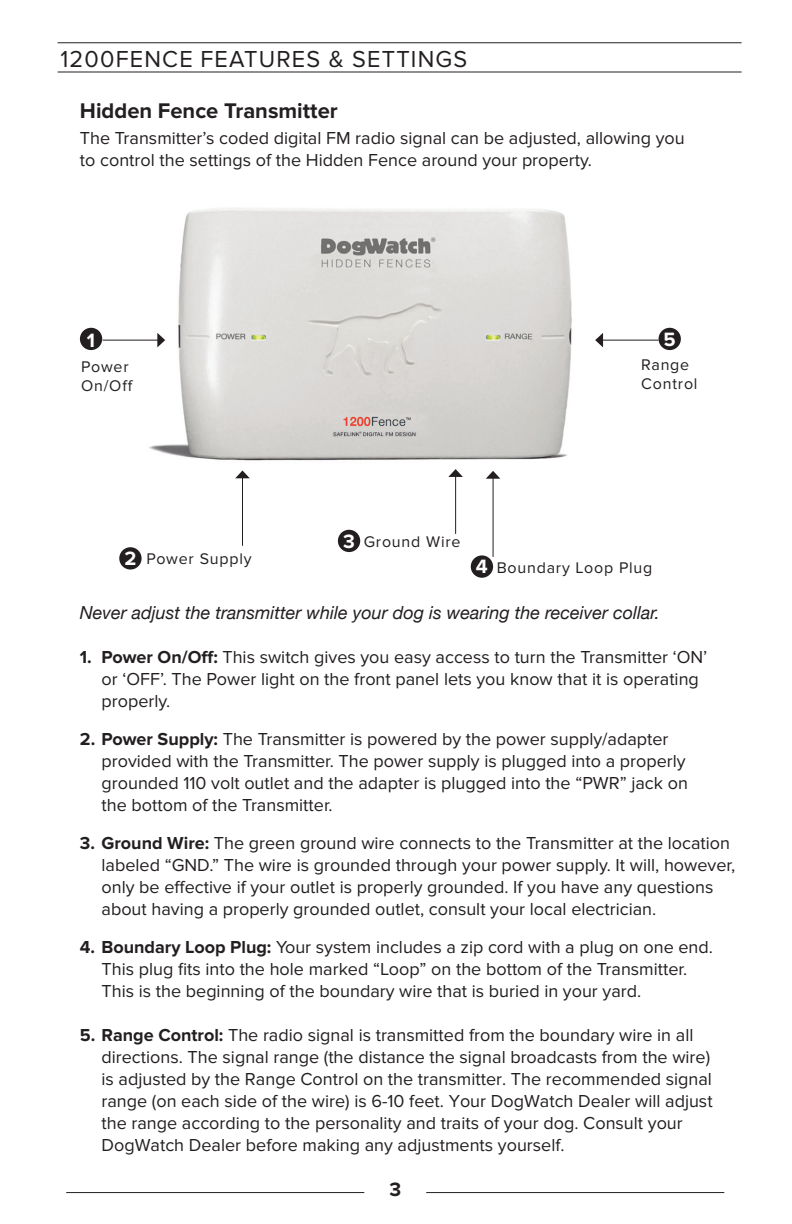
<style>
.page{position:relative;width:792px;height:1224px;background:#fff}
.page>*{position:absolute;margin:0;border:0;box-sizing:border-box;transform-origin:0 0}
.t1{font:24px "Proxima Nova";letter-spacing:.05em;color:#231f20}
.t2{font:700 22px "Proxima Nova";color:#231f20}
.t3{font:700 20px "Proxima Nova";color:#fff}
.t4{font:700 20px "Proxima Nova";color:#231f20}
.t5{font:18px/22px "Proxima Nova";color:#231f20}
.t6{font:italic 18px "Helvetica Neue";color:#231f20}
.t7{font:16px/19.2px "Proxima Nova";letter-spacing:.05em;color:#231f20}
.s1{font-weight:700;font-size:20px;color:#fff}
.s2{font-weight:700}
</style>
<div class="page">
<hr style="left:66px;top:1192px;width:298px;height:1px;background:#231f20">
<hr style="left:426px;top:1192px;width:298px;height:1px;background:#231f20">
<hr style="left:58px;top:72px;width:684px;height:1px;background:#231f20">
<hr style="left:58px;top:42px;width:684px;height:1px;background:#231f20">
<img style="left:134px;top:207px;width:480px;height:284px">
<div style="left:80px;top:328px;width:22px;height:22px;background:#231f20;border-radius:50%"></div>
<div style="left:659px;top:328px;width:22px;height:22px;background:#231f20;border-radius:50%"></div>
<hr style="left:242px;top:477px;width:1px;height:69px;background:#231f20">
<svg style="left:235px;top:470px;width:15px;height:8px"></svg>
<hr style="left:103px;top:340px;width:55px;height:1px;background:#231f20">
<svg style="left:157px;top:333px;width:8px;height:14px"></svg>
<hr style="left:602px;top:340px;width:57px;height:1px;background:#231f20">
<svg style="left:595px;top:333px;width:8px;height:14px"></svg>
<hr style="left:455px;top:476px;width:1px;height:58px;background:#231f20">
<svg style="left:448px;top:469px;width:15px;height:8px"></svg>
<hr style="left:493px;top:478px;width:1px;height:79px;background:#231f20">
<svg style="left:486px;top:471px;width:14px;height:8px"></svg>
<div style="left:119px;top:547px;width:23px;height:23px;background:#231f20;border-radius:50%"></div>
<div style="left:338px;top:530px;width:22px;height:22px;background:#231f20;border-radius:50%"></div>
<div style="left:471px;top:555px;width:22px;height:23px;background:#231f20;border-radius:50%"></div>
<h1 class="t1" style="left:60px;top:46px;width:408px">1200FENCE FEATURES &amp; SETTINGS</h1>
<p class="t2" style="left:80px;top:98px;width:259px">Hidden Fence Transmitter</p>
<p class="t5" style="left:80px;top:128px;width:606px">The Transmitter’s coded digital FM radio signal can be adjusted, allowing you to control the settings of the Hidden Fence around your property.</p>
<p class="t3" style="left:87px;top:329px;width:10px">1</p>
<p class="t3" style="left:664px;top:328px;width:14px">5</p>
<p class="t7" style="left:81px;top:357px;width:53px">Power<br>On/Off</p>
<p class="t7" style="left:641px;top:355px;width:58px">Range<br>Control</p>
<p class="t7" style="left:124px;top:549px;width:129px"><span class="s1">2</span> Power Supply</p>
<p class="t3" style="left:343px;top:530px;width:13px">3</p>
<p class="t7" style="left:364px;top:532px;width:98px">Ground Wire</p>
<p class="t3" style="left:476px;top:555px;width:13px">4</p>
<p class="t7" style="left:497px;top:559px;width:157px">Boundary Loop Plug</p>
<p class="t6" style="left:80px;top:602px;width:582px">Never adjust the transmitter while your dog is wearing the receiver collar.</p>
<p class="t5" style="left:102px;top:646px;width:607px;text-indent:-22px"><span class="s2">1. Power On/Off:</span> This switch gives you easy access to turn the Transmitter ‘ON’ or ‘OFF’. The Power light on the front panel lets you know that it is operating properly.</p>
<p class="t5" style="left:102px;top:728px;width:588px;text-indent:-22px"><span class="s2">2. Power Supply:</span> The Transmitter is powered by the power supply/adapter provided with the Transmitter. The power supply is plugged into a properly grounded 110 volt outlet and the adapter is plugged into the “PWR” jack on the bottom of the Transmitter.</p>
<p class="t5" style="left:102px;top:832px;width:635px;text-indent:-22px"><span class="s2">3. Ground Wire:</span> The green ground wire connects to the Transmitter at the location labeled “GND.” The wire is grounded through your power supply. It will, however, only be effective if your outlet is properly grounded. If you have any questions about having a properly grounded outlet, consult your local electrician.</p>
<p class="t5" style="left:102px;top:936px;width:613px;text-indent:-22px"><span class="s2">4. Boundary Loop Plug:</span> Your system includes a zip cord with a plug on one end.<br>This plug fits into the hole marked “Loop” on the bottom of the Transmitter.<br>This is the beginning of the boundary wire that is buried in your yard.</p>
<p class="t5" style="left:102px;top:1024px;width:613px;text-indent:-22px"><span class="s2">5. Range Control:</span> The radio signal is transmitted from the boundary wire in all directions. The signal range (the distance the signal broadcasts from the wire) is adjusted by the Range Control on the transmitter. The recommended signal range (on each side of the wire) is 6-10 feet. Your DogWatch Dealer will adjust the range according to the personality and traits of your dog. Consult your DogWatch Dealer before making any adjustments yourself.</p>
<p class="t4" style="left:389px;top:1178px;width:13px">3</p>
</div>
